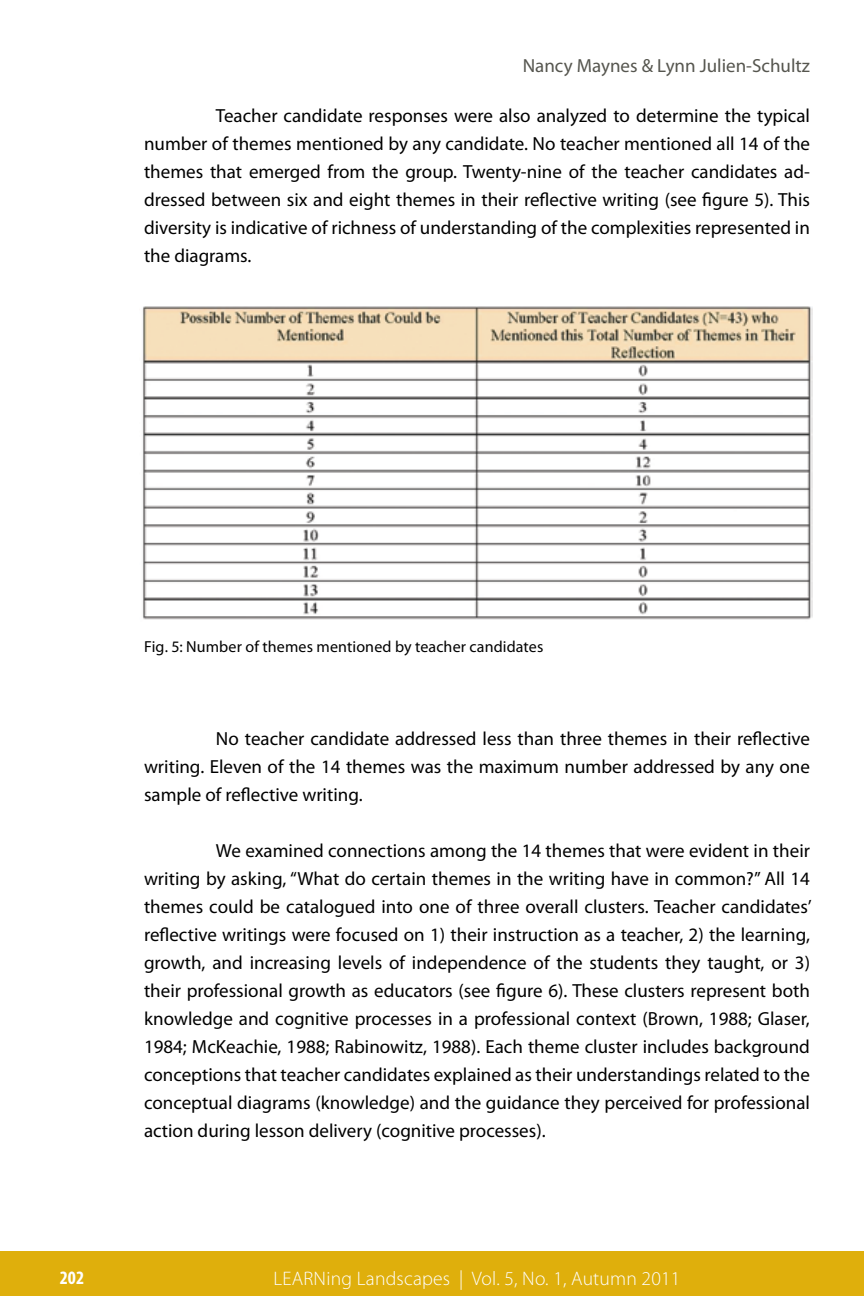
<style>
.page{position:relative;width:864px;height:1296px;background:#fff}
.page>*{position:absolute;margin:0;border:0;box-sizing:border-box;transform-origin:0 0}
.t1{font:300 19.6px "Myriad Pro";letter-spacing:.01em;color:#fff}
.t2{font:19px/28px "Myriad Pro";color:#000;text-align:justify}
.t3{font:19px "Myriad Pro";color:#56564f}
.t4{font:700 condensed 19px "Myriad Pro";color:#fff}
.t5{font:16px "Myriad Pro";letter-spacing:.01em;color:#000}
</style>
<div class="page">
<div style="left:0;top:1251px;width:864px;height:45px;background:#dfaf0c"></div>
<img style="left:142px;top:306px;width:671px;height:314px">
<p class="t3" style="left:523px;top:54px;width:289px">Nancy Maynes &amp; Lynn Julien-Schultz</p>
<p class="t2" style="left:144px;top:102px;width:668px;text-indent:72px">Teacher candidate responses were also analyzed to determine the typical number of themes mentioned by any candidate. No teacher mentioned all 14 of the themes that emerged from the group. Twenty-nine of the teacher candidates ad&shy;dressed between six and eight themes in their reflective writing (see figure 5). This diversity is indicative of richness of understanding of the complexities represented in the diagrams.</p>
<p class="t5" style="left:144px;top:637px;width:401px">Fig. 5: Number of themes mentioned by teacher candidates</p>
<p class="t2" style="left:144px;top:725px;width:668px;text-indent:72px">No teacher candidate addressed less than three themes in their reflective writing. Eleven of the 14 themes was the maximum number addressed by any one sample of reflective writing.</p>
<p class="t2" style="left:144px;top:837px;width:669px;text-indent:72px">We examined connections among the 14 themes that were evident in their writing by asking, “What do certain themes in the writing have in common?” All 14 themes could be catalogued into one of three overall clusters. Teacher candidates’ reflective writings were focused on 1) their instruction as a teacher, 2) the learning, growth, and increasing levels of independence of the students they taught, or 3) their professional growth as educators (see figure 6). These clusters represent both knowledge and cognitive processes in a professional context (Brown, 1988; Glaser, 1984; McKeachie, 1988; Rabinowitz, 1988). Each theme cluster includes background conceptions that teacher candidates explained as their understandings related to the conceptual diagrams (knowledge) and the guidance they perceived for professional action during lesson delivery (cognitive processes).</p>
<p class="t4" style="left:60px;top:1266px;width:26px">202</p>
<p class="t1" style="left:274px;top:1267px;width:408px">LEARNing Landscapes | Vol. 5, No. 1, Autumn 2011</p>
</div>
